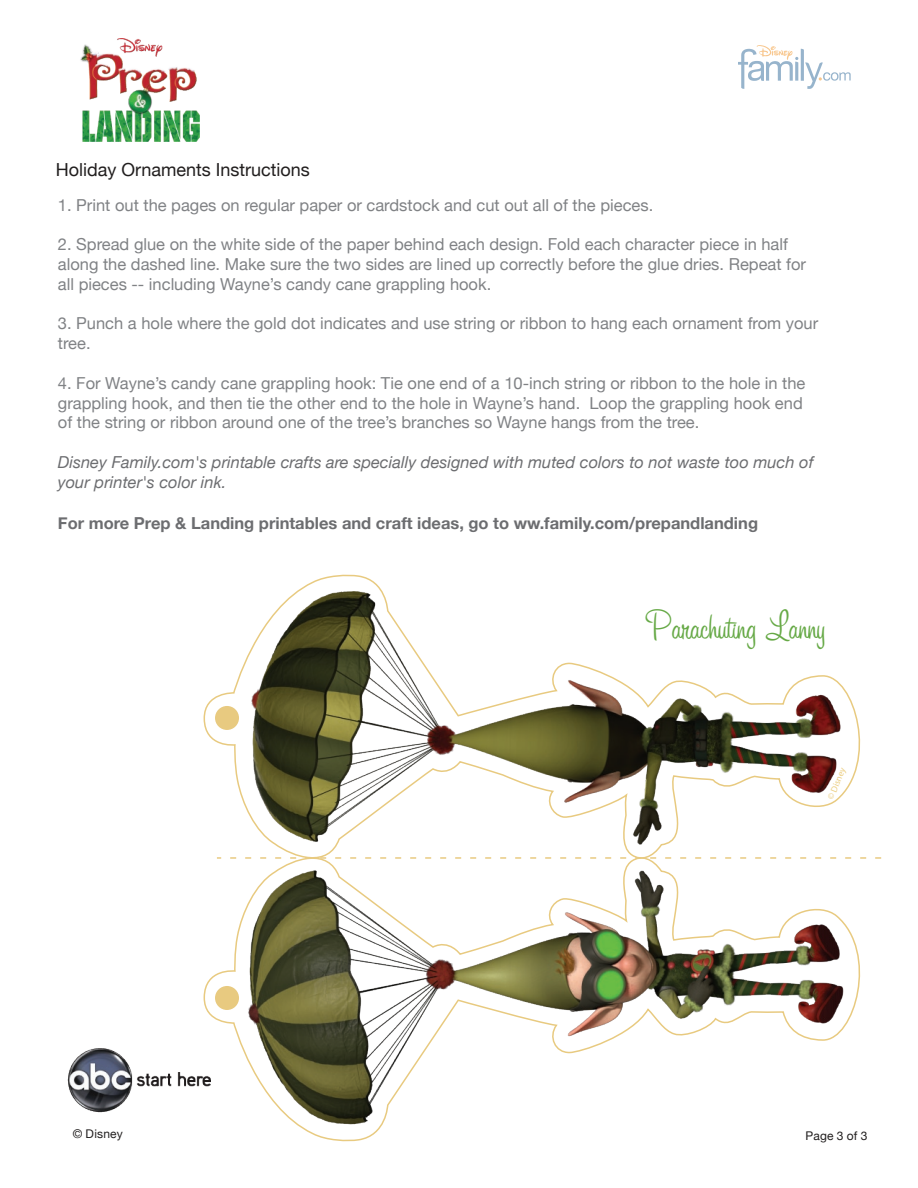
<style>
.page{position:relative;width:918px;height:1188px;background:#fff}
.page>*{position:absolute;margin:0;border:0;box-sizing:border-box;transform-origin:0 0}
.t1{font:42px "Sign Painter House Casual";color:#66a946}
.t2{font:18px "Helvetica Neue";color:#211e1e}
.t3{font:16.5px/19.8px "Helvetica Neue";color:#808285}
.t4{font:italic 16.5px/19.8px "Helvetica Neue";color:#6c6d70}
.t5{font:700 16.5px "Helvetica Neue";color:#6c6d70}
.t6{font:12px "Helvetica Neue";letter-spacing:.015em;color:#211e1e}
.t7{font:9px "Myriad";color:#ebcd80}
</style>
<div class="page">
<svg style="left:738px;top:45px;width:113px;height:44px"></svg>
<svg style="left:203px;top:905px;width:658px;height:237px"></svg>
<div style="left:215px;top:986px;width:24px;height:24px;background:#e8ca80;border-radius:50%"></div>
<svg style="left:203px;top:574px;width:676px;height:293px"></svg>
<div style="left:215px;top:706px;width:24px;height:24px;background:#e8ca80;border-radius:50%"></div>
<img style="left:247px;top:867px;width:598px;height:261px">
<img style="left:252px;top:591px;width:589px;height:254px">
<img style="left:80px;top:39px;width:120px;height:103px">
<img style="left:67px;top:1043px;width:143px;height:73px">
<p class="t2" style="left:56px;top:159px;width:256px">Holiday Ornaments Instructions</p>
<p class="t3" style="left:58px;top:195px;width:597px">1. Print out the pages on regular paper or cardstock and cut out all of the pieces.</p>
<p class="t3" style="left:58px;top:234px;width:750px">2. Spread glue on the white side of the paper behind each design. Fold each character piece in half along the dashed line. Make sure the two sides are lined up correctly before the glue dries. Repeat for all pieces -- including Wayne’s candy cane grappling hook.</p>
<p class="t3" style="left:58px;top:313px;width:762px">3. Punch a hole where the gold dot indicates and use string or ribbon to hang each ornament from your tree.</p>
<p class="t3" style="left:58px;top:373px;width:749px">4. For Wayne’s candy cane grappling hook: Tie one end of a 10-inch string or ribbon to the hole in the grappling hook, and then tie the other end to the hole in Wayne’s hand. Loop the grappling hook end of the string or ribbon around one of the tree’s branches so Wayne hangs from the tree.</p>
<p class="t4" style="left:58px;top:452px;width:757px">Disney Family.com's printable crafts are specially designed with muted colors to not waste too much of your printer's color ink.</p>
<p class="t5" style="left:58px;top:513px;width:702px">For more Prep &amp; Landing printables and craft ideas, go to ww.family.com/prepandlanding</p>
<p class="t1" style="left:645px;top:603px;width:183px">Parachuting Lanny</p>
<p class="t7" style="left:826px;top:797px;width:36px;rotate:-68deg">© Disney</p>
<p class="t6" style="left:73px;top:1126px;width:52px">© Disney</p>
<p class="t6" style="left:806px;top:1128px;width:63px">Page 3 of 3</p>
</div>
